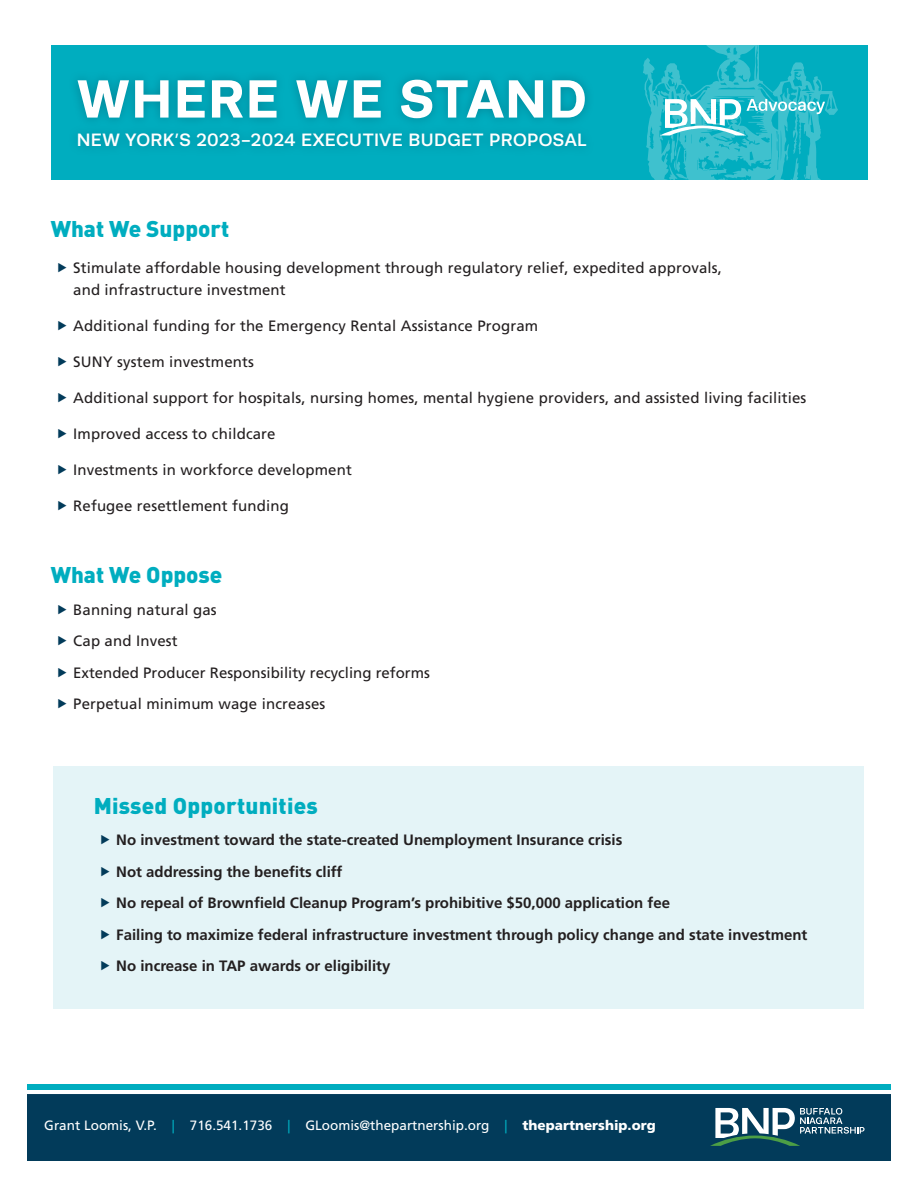
<style>
.page{position:relative;width:918px;height:1188px;background:#fff}
.page>*{position:absolute;margin:0;border:0;box-sizing:border-box;transform-origin:0 0}
.t1{font:700 54px "Runda";letter-spacing:.025em;color:#fff}
.t2{font:900 22.5px "DIN Pro";color:#00adbf}
.t3{font:500 18px "Runda";letter-spacing:.025em;color:#fff}
.t4{font:15px/31.3px "Frutiger";letter-spacing:.01em;color:#231f20}
.t5{font:700 15px/31.5px "Frutiger";color:#231f20}
.t6{font:13.5px "Frutiger";color:#fff}
.s1{color:#00adbf}
.s2{font-weight:900}
</style>
<div class="page">
<div style="left:54px;top:766px;width:810px;height:243px;background:#e4f4f7"></div>
<div style="left:27px;top:1094px;width:864px;height:67px;background:#023b5a"></div>
<svg style="left:710px;top:1108px;width:181px;height:53px;background:#2e5e74"></svg>
<div style="left:27px;top:1084px;width:864px;height:5px;background:#00adbf"></div>
<div style="left:51px;top:45px;width:816px;height:135px;background:#00adbf"></div>
<div style="left:68px;top:69px;width:528px;height:88px;background:#0a3f52;opacity:.35"></div>
<svg style="left:643px;top:45px;width:195px;height:135px"></svg>
<h1 class="t1" style="left:77px;top:67px;width:512px">WHERE WE STAND</h1>
<p class="t3" style="left:77px;top:130px;width:512px">NEW YORK’S 2023-2024 EXECUTIVE BUDGET PROPOSAL</p>
<h2 class="t2" style="left:51px;top:213px;width:180px">What We Support</h2>
<p class="t4" style="left:73px;top:257px;width:650px;line-height:22.5px">Stimulate affordable housing development through regulatory relief, expedited approvals, and infrastructure investment</p>
<p class="t4" style="left:73px;top:311px;width:467px">Additional funding for the Emergency Rental Assistance Program</p>
<p class="t4" style="left:73px;top:347px;width:182px">SUNY system investments</p>
<p class="t4" style="left:73px;top:383px;width:735px">Additional support for hospitals, nursing homes, mental hygiene providers, and assisted living facilities</p>
<p class="t4" style="left:73px;top:419px;width:204px">Improved access to childcare</p>
<p class="t4" style="left:73px;top:455px;width:280px">Investments in workforce development</p>
<p class="t4" style="left:73px;top:491px;width:217px">Refugee resettlement funding</p>
<h2 class="t2" style="left:51px;top:560px;width:173px">What We Oppose</h2>
<p class="t4" style="left:73px;top:594px;width:358px">Banning natural gas<br>Cap and Invest<br>Extended Producer Responsibility recycling reforms<br>Perpetual minimum wage increases</p>
<h2 class="t2" style="left:94px;top:791px;width:226px">Missed Opportunities</h2>
<p class="t5" style="left:116px;top:825px;width:693px">No investment toward the state-created Unemployment Insurance crisis<br>Not addressing the benefits cliff<br>No repeal of Brownfield Cleanup Program’s prohibitive $50,000 application fee<br>Failing to maximize federal infrastructure investment through policy change and state investment No increase in TAP awards or eligibility</p>
<p class="t6" style="left:44px;top:1117px;width:613px">Grant Loomis, V.P. <span class="s1">|</span> 716.541.1736 <span class="s1">|</span> GLoomis@thepartnership.org <span class="s1">|</span> <span class="s2">thepartnership.org</span></p>
</div>
